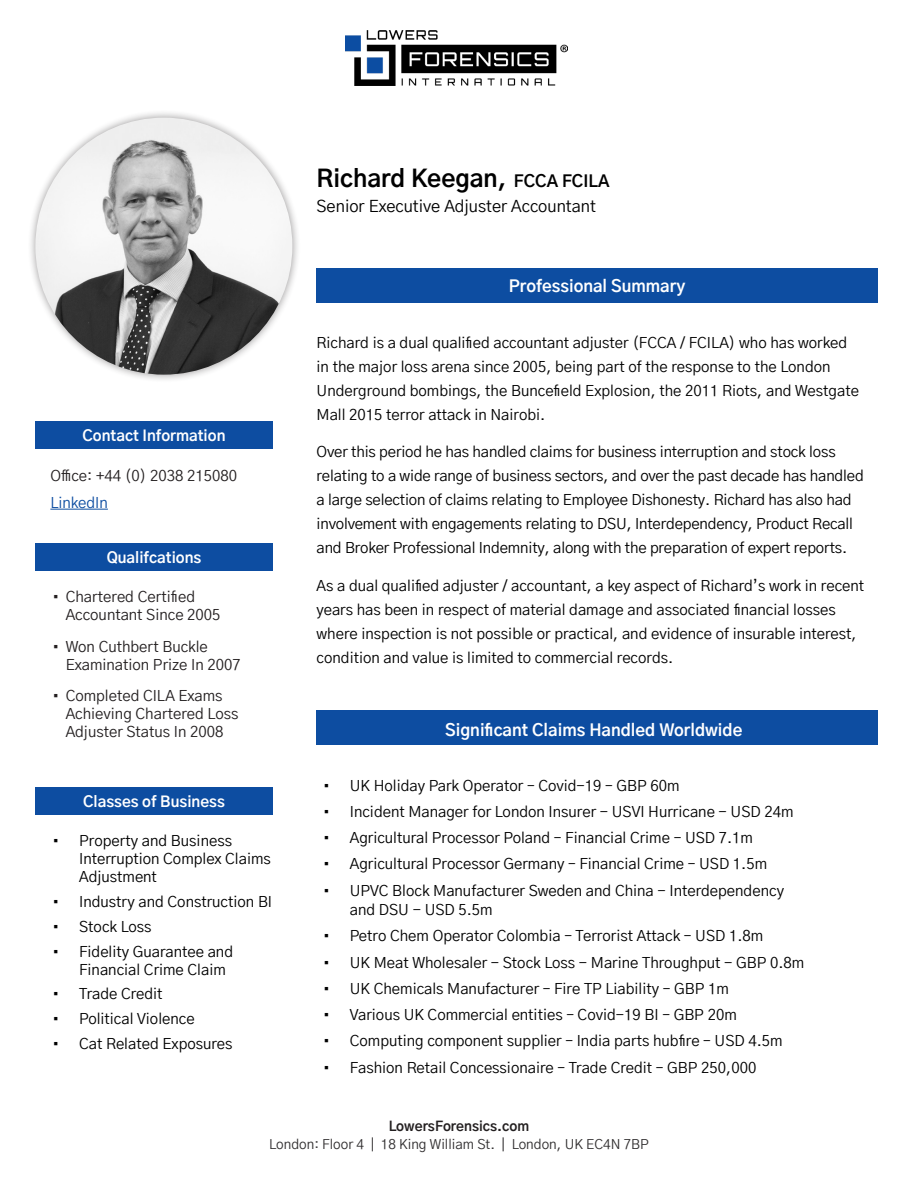
<style>
.page{position:relative;width:918px;height:1188px;background:#fff}
.page>*{position:absolute;margin:0;border:0;box-sizing:border-box;transform-origin:0 0}
.t1{font:700 24px "Gothic A1";color:#000}
.t2{font:700 16.5px "Gothic A1";color:#fff}
.t3{font:16.5px "Gothic A1";color:#000}
.t4{font:15px/24px "Gothic A1";color:#000}
.t5{font:15px/18px "Gothic A1";color:#231f20}
.t6{font:700 15px "Gothic A1";color:#fff}
.t7{font:15px "Gothic A1";color:#0d4da1}
.t8{font:13.5px "Gothic A1";color:#312f30}
.t9{font:700 13.5px "Gothic A1";color:#231f20}
.s1{font-size:16.5px}
</style>
<div class="page">
<img style="left:346px;top:30px;width:221px;height:56px">
<div style="left:317px;top:268px;width:561px;height:35px;background:#0d4da1"></div>
<div style="left:27px;top:109px;width:273px;height:274px;background:#231f20;opacity:.42"></div>
<img style="left:35px;top:118px;width:257px;height:257px;border-radius:129px">
<div style="left:35px;top:422px;width:238px;height:27px;background:#0d4da1"></div>
<hr style="left:50px;top:509px;width:58px;height:1px;background:#0d4da1">
<div style="left:35px;top:787px;width:238px;height:28px;background:#0d4da1"></div>
<div style="left:35px;top:543px;width:238px;height:28px;background:#0d4da1"></div>
<div style="left:316px;top:711px;width:562px;height:34px;background:#0d4da1"></div>
<p class="t6" style="left:83px;top:424px;width:144px">Contact Information</p>
<p class="t5" style="left:50px;top:466px;width:188px">Office: +44 (0) 2038 215080</p>
<p class="t7" style="left:50px;top:491px;width:59px">LinkedIn</p>
<p class="t6" style="left:107px;top:546px;width:96px">Qualifcations</p>
<p class="t5" style="left:66px;top:587px;width:156px;text-indent:-14px">• Chartered Certified<br>Accountant Since 2005</p>
<p class="t5" style="left:66px;top:637px;width:177px;text-indent:-14px">• Won Cuthbert Buckle<br>Examination Prize In 2007</p>
<p class="t5" style="left:66px;top:686px;width:174px;text-indent:-14px">• Completed CILA Exams<br>Achieving Chartered Loss<br>Adjuster Status In 2008</p>
<p class="t6" style="left:83px;top:790px;width:143px">Classes of Business</p>
<p class="t4" style="left:79px;top:831px;width:193px;line-height:18px;text-indent:-27px">• Property and Business<br>Interruption Complex Claims<br>Adjustment</p>
<p class="t4" style="left:52px;top:889px;width:221px">• Industry and Construction BI</p>
<p class="t4" style="left:52px;top:914px;width:101px">• Stock Loss</p>
<p class="t4" style="left:79px;top:942px;width:155px;line-height:18px;text-indent:-27px">• Fidelity Guarantee and<br>Financial Crime Claim</p>
<p class="t4" style="left:52px;top:981px;width:112px">• Trade Credit</p>
<p class="t4" style="left:52px;top:1006px;width:144px">• Political Violence</p>
<p class="t4" style="left:52px;top:1031px;width:182px">• Cat Related Exposures</p>
<p class="t1" style="left:317px;top:159px;width:295px">Richard Keegan, <span class="s1">FCCA FCILA</span></p>
<p class="t3" style="left:317px;top:194px;width:281px">Senior Executive Adjuster Accountant</p>
<p class="t2" style="left:509px;top:273px;width:178px">Professional Summary</p>
<p class="t4" style="left:317px;top:330px;width:544px">Richard is a dual qualified accountant adjuster (FCCA / FCILA) who has worked in the major loss arena since 2005, being part of the response to the London Underground bombings, the Buncefield Explosion, the 2011 Riots, and Westgate Mall 2015 terror attack in Nairobi.</p>
<p class="t4" style="left:317px;top:440px;width:549px">Over this period he has handled claims for business interruption and stock loss relating to a wide range of business sectors, and over the past decade has handled a large selection of claims relating to Employee Dishonesty. Richard has also had involvement with engagements relating to DSU, Interdependency, Product Recall and Broker Professional Indemnity, along with the preparation of expert reports.</p>
<p class="t4" style="left:317px;top:573px;width:549px">As a dual qualified adjuster / accountant, a key aspect of Richard’s work in recent years has been in respect of material damage and associated financial losses where inspection is not possible or practical, and evidence of insurable interest, condition and value is limited to commercial records.</p>
<p class="t2" style="left:445px;top:717px;width:299px">Significant Claims Handled Worldwide</p>
<p class="t4" style="left:323px;top:773px;width:358px">• UK Holiday Park Operator – Covid-19 – GBP 60m</p>
<p class="t4" style="left:323px;top:799px;width:472px">• Incident Manager for London Insurer - USVI Hurricane - USD 24m</p>
<p class="t4" style="left:323px;top:825px;width:432px">• Agricultural Processor Poland – Financial Crime – USD 7.1m</p>
<p class="t4" style="left:323px;top:851px;width:446px">• Agricultural Processor Germany – Financial Crime – USD 1.5m</p>
<p class="t4" style="left:350px;top:880px;width:436px;line-height:19.5px;text-indent:-27px">• UPVC Block Manufacturer Sweden and China - Interdependency and DSU - USD 5.5m</p>
<p class="t4" style="left:323px;top:923px;width:442px">• Petro Chem Operator Colombia – Terrorist Attack – USD 1.8m</p>
<p class="t4" style="left:323px;top:950px;width:483px">• UK Meat Wholesaler - Stock Loss - Marine Throughput - GBP 0.8m</p>
<p class="t4" style="left:323px;top:976px;width:408px">• UK Chemicals Manufacturer – Fire TP Liability – GBP 1m</p>
<p class="t4" style="left:323px;top:1002px;width:415px">• Various UK Commercial entities – Covid-19 BI – GBP 20m</p>
<p class="t4" style="left:323px;top:1028px;width:461px">• Computing component supplier – India parts hubfire – USD 4.5m</p>
<p class="t4" style="left:323px;top:1055px;width:435px">• Fashion Retail Concessionaire – Trade Credit – GBP 250,000</p>
<p class="t9" style="left:389px;top:1115px;width:142px">LowersForensics.com</p>
<p class="t8" style="left:269px;top:1134px;width:381px">London: Floor 4 | 18 King William St. | London, UK EC4N 7BP</p>
</div>
